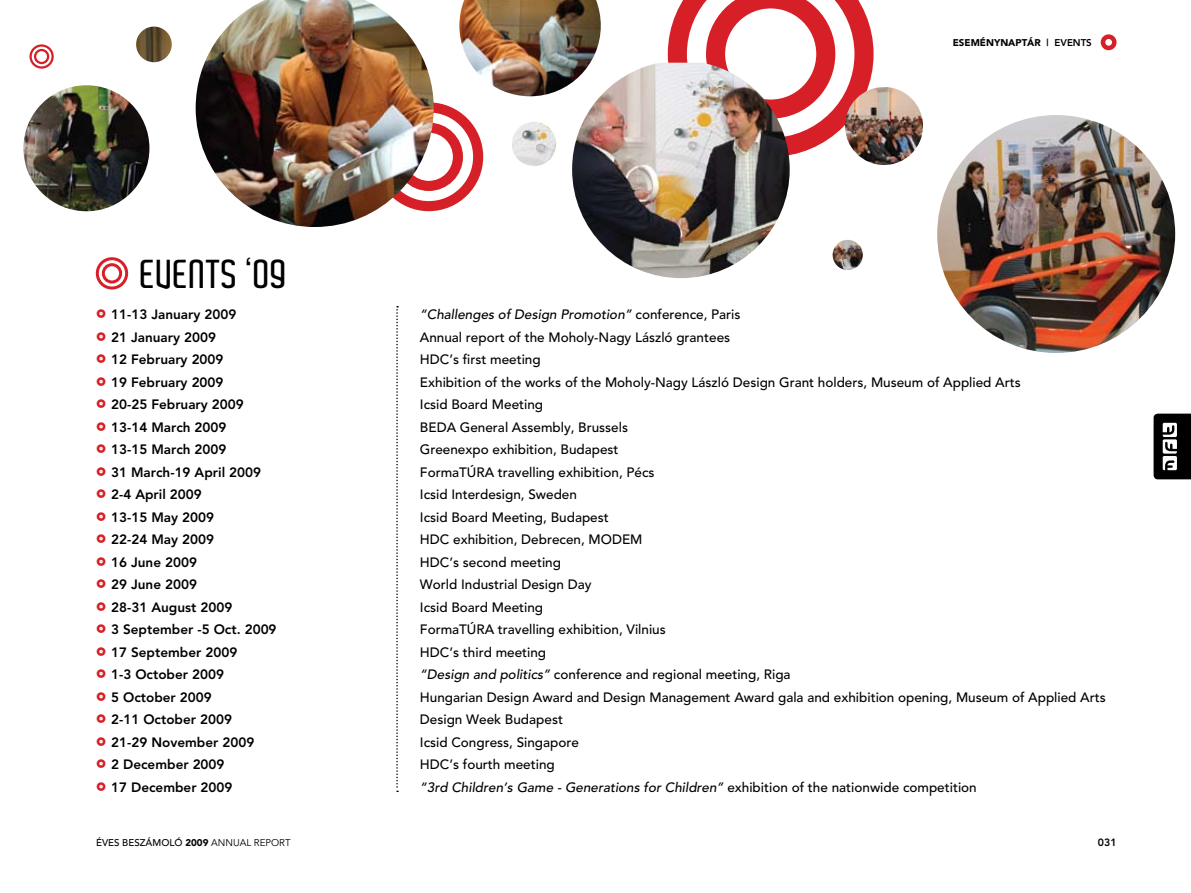
<style>
.page{position:relative;width:1191px;height:893px;background:#fff}
.page>*{position:absolute;margin:0;border:0;box-sizing:border-box;transform-origin:0 0}
.t1{font:600 39px "Aldo";color:#000}
.t2{font:500 13.5px "Avenir";color:#000}
.t3{font:800 13.5px "Avenir";color:#000}
.t4{font:italic 500 13.5px "Avenir";color:#000}
.t5{font:800 10.5px "Avenir";color:#000}
.t6{font:500 9.75px "Avenir";color:#000}
.t7{font:900 9.75px "Avenir";color:#000}
.t8{font:800 9.75px "Avenir";color:#000}
.s1{font-family:"W2 ding 05";font-weight:400;color:#d61f26}
.s2{font-style:normal}
.s3{font-style:italic}
.s4{font-weight:900}
.s5{font-weight:400}
</style>
<div class="page">
<svg style="left:1153px;top:414px;width:38px;height:65px;background:#323232"></svg>
<div style="left:1100px;top:34px;width:16px;height:16px;border:4px solid #d61f26;border-radius:50%"></div>
<svg style="left:396px;top:306px;width:2px;height:486px"></svg>
<div style="left:96px;top:257px;width:32px;height:33px;border:3px solid #d61f26;border-radius:50%"></div>
<div style="left:102px;top:263px;width:20px;height:20px;border:3px solid #d61f26;border-radius:50%"></div>
<div style="left:374px;top:102px;width:109px;height:109px;border:10px solid #d61f26;border-radius:50%"></div>
<div style="left:394px;top:123px;width:69px;height:68px;border:10px solid #d61f26;border-radius:50%"></div>
<svg style="left:668px;top:0;width:205px;height:157px"></svg>
<img style="left:23px;top:85px;width:126px;height:126px;border-radius:63px">
<img style="left:136px;top:27px;width:36px;height:35px;border-radius:18px">
<img style="left:196px;top:0;width:238px;height:227px">
<img style="left:459px;top:0;width:142px;height:96px">
<img style="left:572px;top:63px;width:217px;height:215px">
<img style="left:512px;top:122px;width:44px;height:44px;border-radius:22px">
<div style="left:29px;top:44px;width:25px;height:25px;border:2px solid #d61f26;border-radius:50%"></div>
<div style="left:34px;top:49px;width:15px;height:15px;border:2px solid #d61f26;border-radius:50%"></div>
<img style="left:845px;top:87px;width:78px;height:78px;border-radius:39px">
<img style="left:832px;top:240px;width:31px;height:30px;border-radius:15px">
<img style="left:937px;top:115px;width:238px;height:238px;border-radius:119px">
<h1 class="t1" style="left:141px;top:251px;width:17px">EVENTS</h1>
<h1 class="t1" style="left:247px;top:251px;width:43px">‘09</h1>
<p class="t7" style="left:952px;top:37px;width:8px">ESEMÉNYNA</p>
<p class="t7" style="left:1015px;top:37px;width:14px">PTÁR</p>
<p class="t8" style="left:1046px;top:37px;width:16px">| even</p>
<p class="t8" style="left:1080px;top:37px;width:11px">ts</p>
<p class="t3" style="left:96px;top:306px;width:142px"><span class="s1">Z</span> 11-13 January 2009</p>
<p class="t4" style="left:420px;top:307px;width:322px">“Challenges of Design Promotion” <span class="s2">conference, Paris</span></p>
<p class="t3" style="left:96px;top:329px;width:122px"><span class="s1">Z</span> 21 January 2009</p>
<p class="t2" style="left:420px;top:329px;width:312px">Annual report of the Moholy-Nagy László grantees</p>
<p class="t3" style="left:96px;top:351px;width:129px"><span class="s1">Z</span> 12 February 2009</p>
<p class="t2" style="left:420px;top:352px;width:122px">HDC’s first meeting</p>
<p class="t3" style="left:96px;top:374px;width:129px"><span class="s1">Z</span> 19 February 2009</p>
<p class="t2" style="left:420px;top:374px;width:602px">Exhibition of the works of the Moholy-Nagy László Design Grant holders, Museum of Applied Arts</p>
<p class="t3" style="left:96px;top:396px;width:150px"><span class="s1">Z</span> 20-25 February 2009</p>
<p class="t2" style="left:420px;top:397px;width:125px">Icsid Board Meeting</p>
<p class="t3" style="left:96px;top:419px;width:132px"><span class="s1">Z</span> 13-14 March 2009</p>
<p class="t2" style="left:420px;top:419px;width:210px">BEDA General Assembly, Brussels</p>
<p class="t3" style="left:96px;top:441px;width:132px"><span class="s1">Z</span> 13-15 March 2009</p>
<p class="t2" style="left:420px;top:442px;width:200px">Greenexpo exhibition, Budapest</p>
<p class="t3" style="left:96px;top:464px;width:167px"><span class="s1">Z</span> 31 March-19 April 2009</p>
<p class="t2" style="left:420px;top:464px;width:236px">FormaTÚRA travelling exhibition, Pécs</p>
<p class="t3" style="left:96px;top:486px;width:108px"><span class="s1">Z</span> 2-4 April 2009</p>
<p class="t2" style="left:420px;top:487px;width:159px">Icsid Interdesign, Sweden</p>
<p class="t3" style="left:96px;top:509px;width:120px"><span class="s1">Z</span> 13-15 May 2009</p>
<p class="t2" style="left:420px;top:509px;width:190px">Icsid Board Meeting, Budapest</p>
<p class="t3" style="left:96px;top:531px;width:120px"><span class="s1">Z</span> 22-24 May 2009</p>
<p class="t2" style="left:420px;top:532px;width:224px">HDC exhibition, Debrecen, MODEM</p>
<p class="t3" style="left:96px;top:554px;width:103px"><span class="s1">Z</span> 16 June 2009</p>
<p class="t2" style="left:420px;top:554px;width:143px">HDC’s second meeting</p>
<p class="t3" style="left:96px;top:576px;width:103px"><span class="s1">Z</span> 29 June 2009</p>
<p class="t2" style="left:420px;top:577px;width:173px">World Industrial Design Day</p>
<p class="t3" style="left:96px;top:599px;width:138px"><span class="s1">Z</span> 28-31 August 2009</p>
<p class="t2" style="left:420px;top:599px;width:125px">Icsid Board Meeting</p>
<p class="t3" style="left:96px;top:621px;width:182px"><span class="s1">Z</span> 3 September -5 Oct. 2009</p>
<p class="t2" style="left:420px;top:622px;width:247px">FormaTÚRA travelling exhibition, Vilnius</p>
<p class="t3" style="left:96px;top:644px;width:143px"><span class="s1">Z</span> 17 September 2009</p>
<p class="t2" style="left:420px;top:644px;width:128px">HDC’s third meeting</p>
<p class="t3" style="left:96px;top:666px;width:130px"><span class="s1">Z</span> 1-3 October 2009</p>
<p class="t2" style="left:420px;top:667px;width:372px"><span class="s3">“Design and politics”</span> conference and regional meeting, Riga</p>
<p class="t3" style="left:96px;top:689px;width:118px"><span class="s1">Z</span> 5 October 2009</p>
<p class="t2" style="left:420px;top:689px;width:687px">Hungarian Design Award and Design Management Award gala and exhibition opening, Museum of Applied Arts</p>
<p class="t3" style="left:96px;top:712px;width:138px"><span class="s1">Z</span> 2-11 October 2009</p>
<p class="t2" style="left:420px;top:712px;width:145px">Design Week Budapest</p>
<p class="t3" style="left:96px;top:734px;width:160px"><span class="s1">Z</span> 21-29 November 2009</p>
<p class="t2" style="left:420px;top:734px;width:161px">Icsid Congress, Singapore</p>
<p class="t3" style="left:96px;top:757px;width:130px"><span class="s1">Z</span> 2 December 2009</p>
<p class="t2" style="left:420px;top:757px;width:136px">HDC’s fourth meeting</p>
<p class="t3" style="left:96px;top:779px;width:138px"><span class="s1">Z</span> 17 December 2009</p>
<p class="t4" style="left:420px;top:779px;width:558px">“3rd Children’s Game - Generations for Children” <span class="s2">exhibition of the nationwide competition</span></p>
<p class="t6" style="left:96px;top:837px;width:196px">ÉVES BESZÁMOLÓ <span class="s4">2009</span> <span class="s5">ANNUAL REPORT</span></p>
<p class="t5" style="left:1097px;top:836px;width:20px">031</p>
</div>
